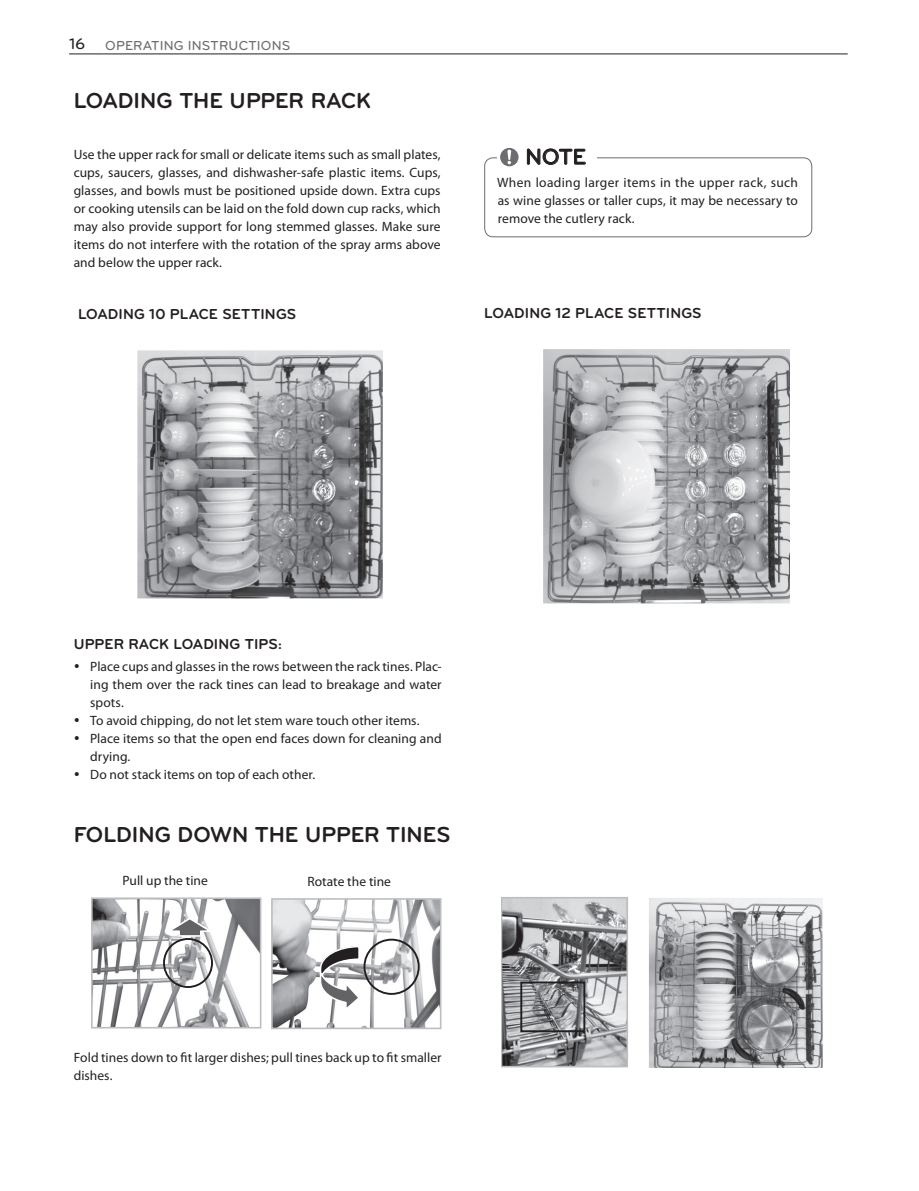
<style>
.page{position:relative;width:919px;height:1191px;background:#fff}
.page>*{position:absolute;margin:0;border:0;box-sizing:border-box;transform-origin:0 0}
.t1{font:700 22.5px "Bryant LG";color:#231f20}
.t2{font:500 22.5px "Bryant LG";color:#231f20}
.t3{font:500 15.75px "Bryant LG";color:#231f20}
.t4{font:700 15px "Bryant LG";letter-spacing:.01em;color:#231f20}
.t5{font:13.5px/18px "Myriad Pro";letter-spacing:.005em;color:#231f20;text-align:justify}
.t6{font:500 13.5px "Bryant LG";color:#6c6d70}
</style>
<div class="page">
<hr style="left:103px;top:54px;width:744px;height:1px;background:#231f20">
<hr style="left:69px;top:54px;width:34px;height:1px;background:#231f20">
<div style="left:484px;top:157px;width:328px;height:80px;border:1px solid #6c6d70;border-radius:9px"></div>
<div style="left:497px;top:145px;width:100px;height:29px;background:#fff"></div>
<svg style="left:500px;top:148px;width:18px;height:18px"></svg>
<svg style="left:527px;top:149px;width:58px;height:16px"></svg>
<img style="left:94px;top:900px;width:164px;height:125px">
<div style="left:91px;top:897px;width:170px;height:131px;border:2px solid #bcbdc0"></div>
<div style="left:163px;top:938px;width:50px;height:50px;border:2px solid #231f20;border-radius:50%"></div>
<svg style="left:167px;top:916px;width:49px;height:21px"></svg>
<img style="left:274px;top:901px;width:164px;height:125px">
<div style="left:271px;top:898px;width:170px;height:131px;border:2px solid #bcbdc0"></div>
<div style="left:363px;top:938px;width:56px;height:56px;border:2px solid #231f20;border-radius:50%"></div>
<svg style="left:318px;top:945px;width:43px;height:65px"></svg>
<img style="left:504px;top:900px;width:121px;height:164px">
<div style="left:501px;top:897px;width:127px;height:170px;border:2px solid #bcbdc0"></div>
<div style="left:520px;top:981px;width:65px;height:51px;border:2px solid #231f20"></div>
<img style="left:137px;top:350px;width:246px;height:249px">
<img style="left:543px;top:349px;width:246px;height:254px">
<img style="left:649px;top:898px;width:173px;height:170px">
<p class="t3" style="left:69px;top:34px;width:18px">16</p>
<p class="t6" style="left:105px;top:37px;width:10px">OPERATING</p>
<p class="t6" style="left:188px;top:37px;width:10px">INSTRUCTIONS</p>
<h1 class="t1" style="left:74px;top:86px;width:28px">LOADING</h1>
<h1 class="t1" style="left:179px;top:86px;width:16px">THE</h1>
<h1 class="t1" style="left:230px;top:86px;width:32px">UPPER</h1>
<h1 class="t1" style="left:311px;top:86px;width:62px">RACK</h1>
<p class="t5" style="left:74px;top:145px;width:368px">Use the upper rack for small or delicate items such as small plates, cups, saucers, glasses, and dishwasher-safe plastic items. Cups, glasses, and bowls must be positioned upside down. Extra cups or cooking utensils can be laid on the fold down cup racks, which may also provide support for long stemmed glasses. Make sure items do not interfere with the rotation of the spray arms above and below the upper rack.</p>
<p class="t4" style="left:78px;top:305px;width:220px">LOADING 10 PLACE SETTINGS</p>
<h1 class="t2" style="left:525px;top:143px;width:16px">NOTE</h1>
<p class="t5" style="left:497px;top:174px;width:302px">When loading larger items in the upper rack, such as wine glasses or taller cups, it may be necessary to remove the cutlery rack.</p>
<p class="t4" style="left:484px;top:304px;width:219px">LOADING 12 PLACE SETTINGS</p>
<p class="t4" style="left:74px;top:634px;width:11px">UPPER</p>
<p class="t4" style="left:128px;top:634px;width:11px">RAC</p>
<p class="t4" style="left:159px;top:634px;width:25px">K LOADING</p>
<p class="t4" style="left:245px;top:634px;width:10px">TIPS</p>
<p class="t4" style="left:278px;top:634px;width:5px">:</p>
<p class="t5" style="left:90px;top:657px;width:353px;text-align:left">Place cups and glasses in the rows between the rack tines. Plac&shy;ing them over the rack tines can lead to breakage and water spots.<br>To avoid chipping, do not let stem ware touch other items.<br>Place items so that the open end faces down for cleaning and drying.<br>Do not stack items on top of each other.</p>
<h1 class="t1" style="left:74px;top:820px;width:15px">FOLDING</h1>
<h1 class="t1" style="left:178px;top:820px;width:18px">DOWN</h1>
<h1 class="t1" style="left:255px;top:820px;width:16px">THE</h1>
<h1 class="t1" style="left:305px;top:820px;width:16px">UPPER</h1>
<h1 class="t1" style="left:386px;top:820px;width:14px">TINES</h1>
<p class="t5" style="left:122px;top:871px;width:87px">Pull up the tine</p>
<p class="t5" style="left:307px;top:872px;width:85px">Rotate the tine</p>
<p class="t5" style="left:74px;top:1048px;width:369px">Fold tines down to fit larger dishes; pull tines back up to fit smaller dishes.</p>
</div>
